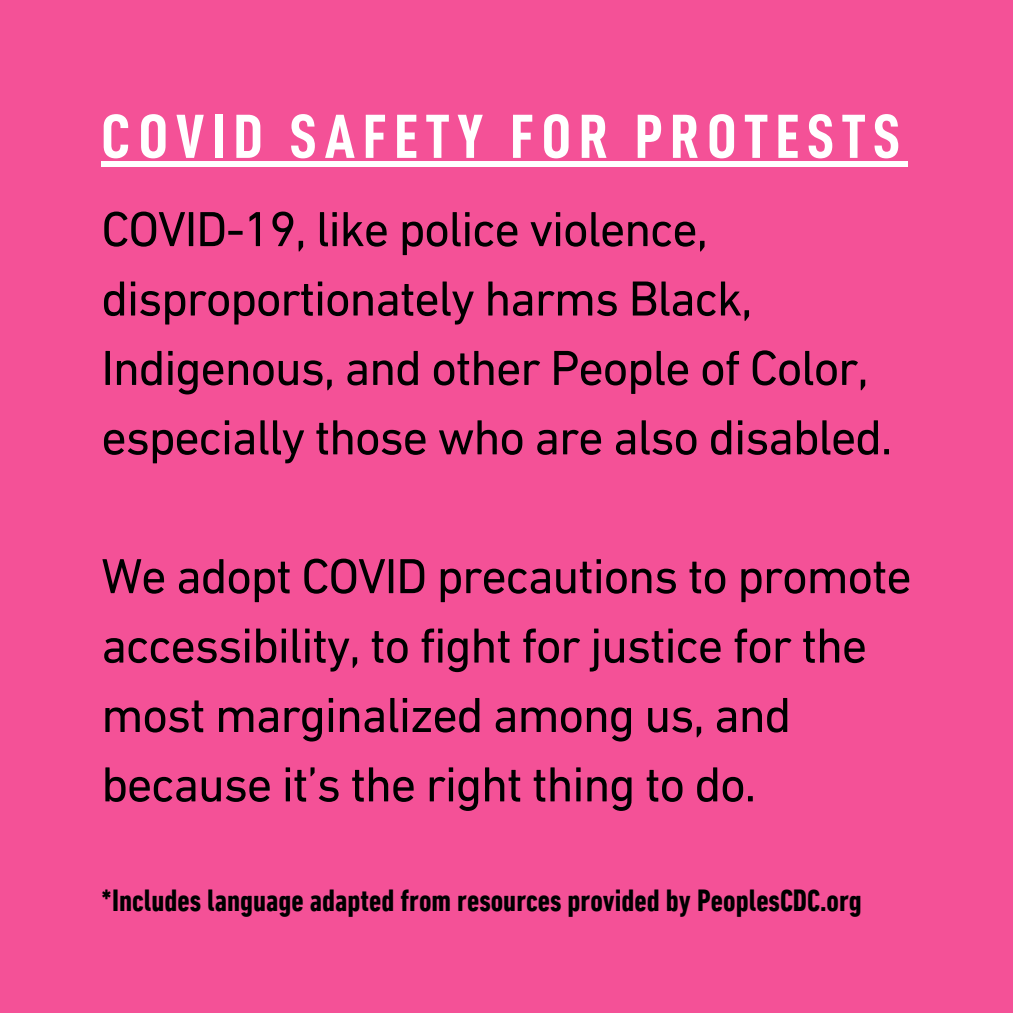
<style>
.page{position:relative;width:1013px;height:1013px;background:#fff}
.page>*{position:absolute;margin:0;border:0;box-sizing:border-box;transform-origin:0 0}
.t1{font:62.5px "D DIN Condensed Bold";letter-spacing:.13em;color:#fff}
.t2{font:50px/69.4px "DIN Next LT Pro";letter-spacing:-.025em;color:#000}
.t3{font:700 condensed 31.25px "DIN Next LT Pro";color:#000}
</style>
<div class="page">
<div style="left:0;top:0;width:1012px;height:1012px;background:#f45197"></div>
<div style="left:101px;top:162px;width:807px;height:5px;background:#fff"></div>
<p class="t1" style="left:101px;top:106px;width:800px">COVID SAFETY FOR PROTESTS</p>
<p class="t2" style="left:101px;top:199px;width:792px">COVID-19, like police violence, disproportionately harms Black, Indigenous, and other People of Color, especially those who are also disabled.</p>
<p class="t2" style="left:101px;top:546px;width:812px">We adopt COVID precautions to promote accessibility, to fight for justice for the most marginalized among us, and because it’s the right thing to do.</p>
<p class="t3" style="left:101px;top:887px;width:762px">*Includes language adapted from resources provided by PeoplesCDC.org</p>
</div>
